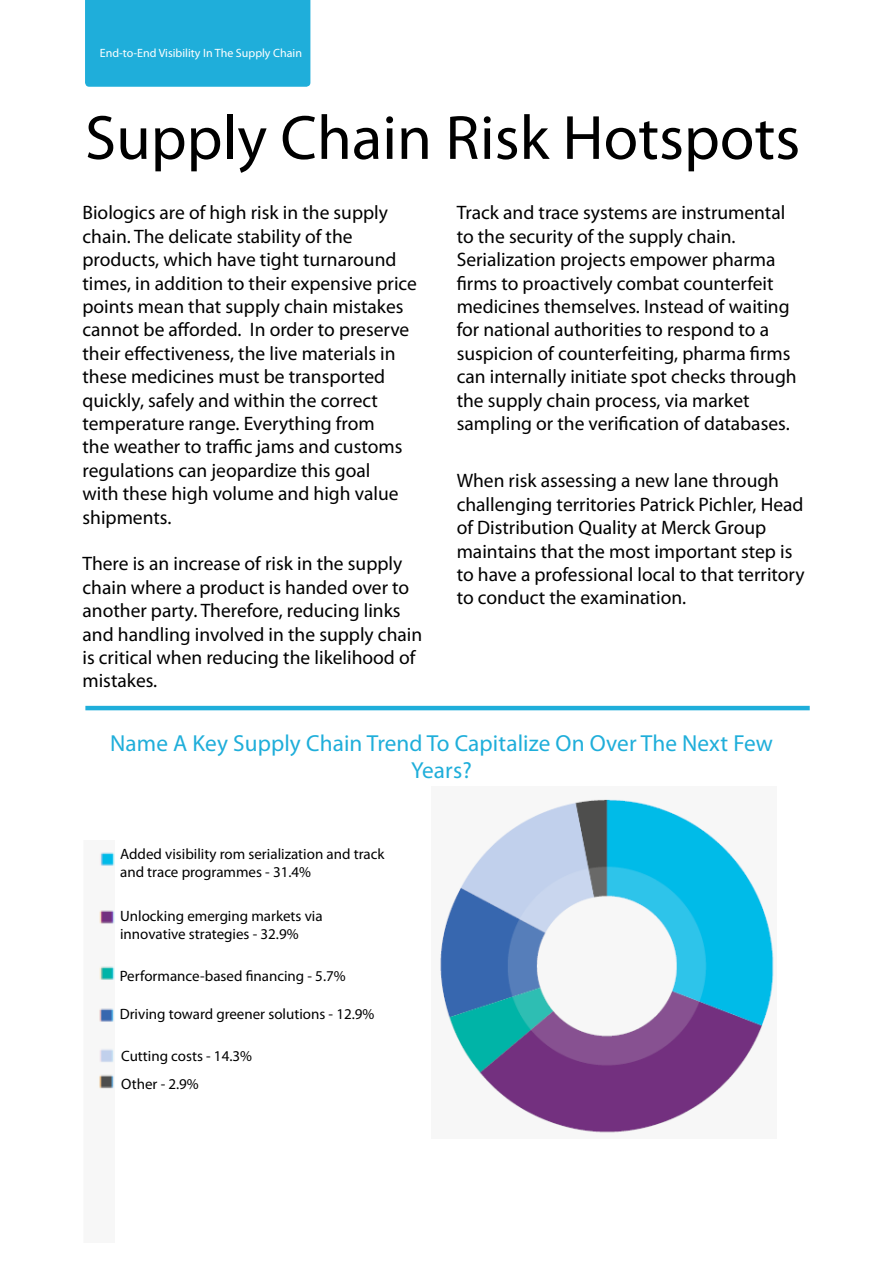
<style>
.page{position:relative;width:893px;height:1263px;background:#fff}
.page>*{position:absolute;margin:0;border:0;box-sizing:border-box;transform-origin:0 0}
.t1{font:63px "Myriad Pro";color:#000}
.t2{font:23.25px/27.9px "Myriad Pro";letter-spacing:.005em;color:#1faeda;text-align:center}
.t3{font:19.5px/23.4px "Myriad Pro";color:#000}
.t4{font:15px/18px "Myriad Pro";color:#000}
.t5{font:12px "Myriad Pro";color:#fff}
</style>
<div class="page">
<hr style="left:85px;top:706px;width:725px;height:4px;background:#1faeda">
<div style="left:85px;top:0;width:225px;height:87px;background:#1faeda"></div>
<img style="left:440px;top:799px;width:334px;height:334px">
<img style="left:98px;top:852px;width:17px;height:237px">
<p class="t5" style="left:100px;top:46px;width:204px">End-to-End Visibility In The Supply Chain</p>
<h1 class="t1" style="left:85px;top:99px;width:717px">Supply Chain Risk Hotspots</h1>
<p class="t3" style="left:82px;top:201px;width:336px">Biologics are of high risk in the supply chain. The delicate stability of the products, which have tight turnaround times, in addition to their expensive price points mean that supply chain mistakes cannot be afforded. In order to preserve their effectiveness, the live materials in these medicines must be transported quickly, safely and within the correct temperature range. Everything from<br>the weather to traffic jams and customs regulations can jeopardize this goal<br>with these high volume and high value shipments.</p>
<p class="t3" style="left:82px;top:552px;width:341px">There is an increase of risk in the supply chain where a product is handed over to another party. Therefore, reducing links and handling involved in the supply chain is critical when reducing the likelihood of mistakes.</p>
<p class="t3" style="left:457px;top:201px;width:342px">Track and trace systems are instrumental to the security of the supply chain.<br>Serialization projects empower pharma firms to proactively combat counterfeit medicines themselves. Instead of waiting for national authorities to respond to a suspicion of counterfeiting, pharma firms can internally initiate spot checks through the supply chain process, via market sampling or the verification of databases.</p>
<p class="t3" style="left:457px;top:469px;width:349px">When risk assessing a new lane through challenging territories Patrick Pichler, Head of Distribution Quality at Merck Group maintains that the most important step is to have a professional local to that territory to conduct the examination.</p>
<p class="t2" style="left:110px;top:728px;width:664px">Name A Key Supply Chain Trend To Capitalize On Over The Next Few<br>Years?</p>
<p class="t4" style="left:120px;top:844px;width:266px">Added visibility rom serialization and track and trace programmes - 31.4%</p>
<p class="t4" style="left:120px;top:907px;width:204px">Unlocking emerging markets via innovative strategies - 32.9%</p>
<p class="t4" style="left:120px;top:966px;width:227px">Performance-based financing - 5.7%</p>
<p class="t4" style="left:120px;top:1005px;width:256px">Driving toward greener solutions - 12.9%</p>
<p class="t4" style="left:121px;top:1042px;width:132px;line-height:27.5px">Cutting costs - 14.3%<br>Other - 2.9%</p>
</div>
